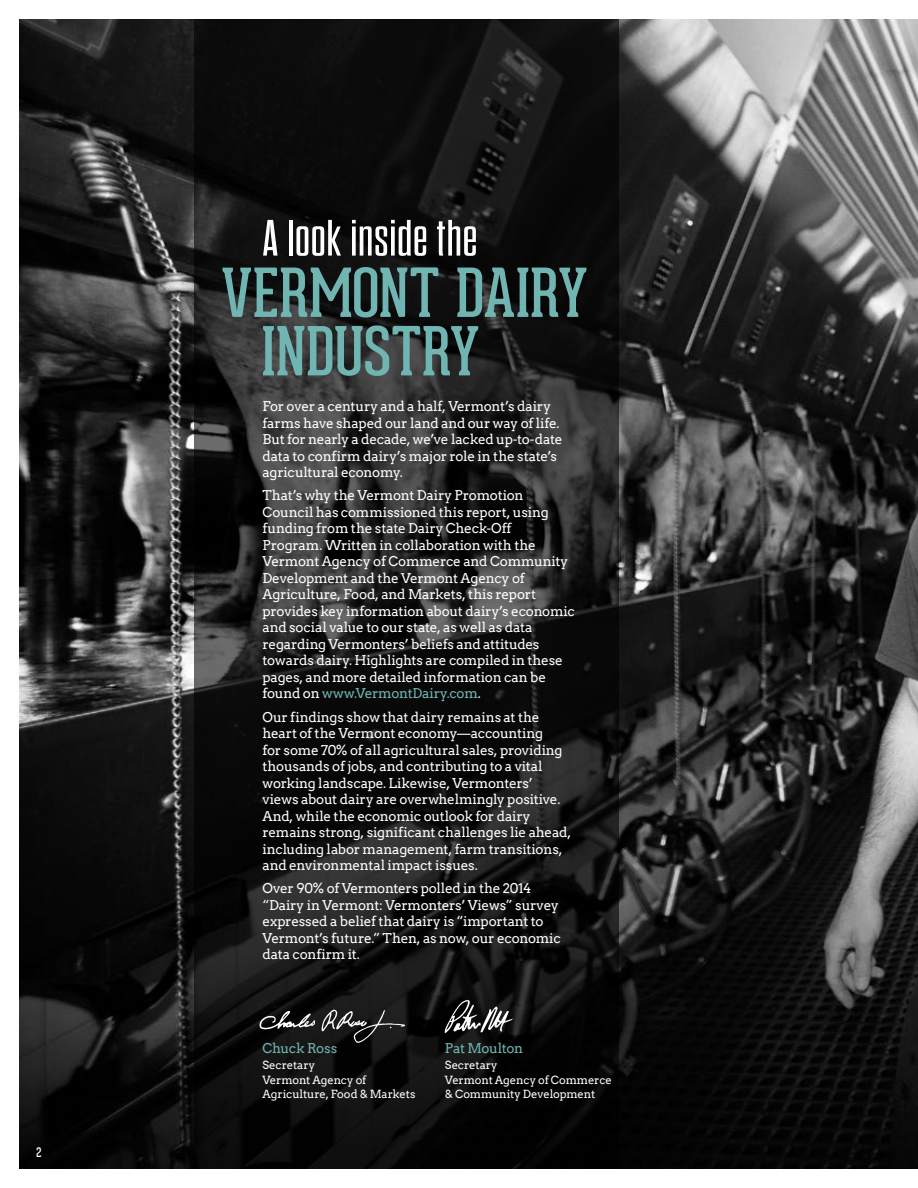
<style>
.page{position:relative;width:918px;height:1188px;background:#fff}
.page>*{position:absolute;margin:0;border:0;box-sizing:border-box;transform-origin:0 0}
.t1{font:66px/58.5px "Geared Slab";letter-spacing:.005em;color:#70b5b1}
.t2{font:51px "Dharma Gothic M";letter-spacing:.015em;color:#fff;scale:1.18 1}
.t3{font:13.5px/16.5px "Arvo";letter-spacing:-.02em;color:#fff}
.t4{font:13.5px "Arvo";letter-spacing:-.025em;color:#70b5b1}
.t5{font:12.75px "Geared Slab";color:#fff}
.t6{font:11.25px/14.2px "Arvo";letter-spacing:-.015em;color:#fff}
.s1{color:#70b5b1}
</style>
<div class="page">
<img style="left:19px;top:19px;width:899px;height:1150px">
<svg style="left:195px;top:19px;width:424px;height:1150px;fill:#0d0d0d"></svg>
<svg style="left:259px;top:1011px;width:56px;height:18px"></svg>
<svg style="left:322px;top:1009px;width:83px;height:34px"></svg>
<svg style="left:444px;top:1000px;width:69px;height:33px"></svg>
<p class="t5" style="left:36px;top:1145px;width:6px">2</p>
<h2 class="t2" style="left:263px;top:214px;width:184px">A look inside the</h2>
<h1 class="t1" style="left:262px;top:264px;width:327px;text-indent:-41px">VERMONT DAIRY<br>INDUSTRY</h1>
<p class="t3" style="left:263px;top:398px;width:301px">For over a century and a half, Vermont’s dairy farms have shaped our land and our way of life.<br>But for nearly a decade, we’ve lacked up-to-date data to confirm dairy’s major role in the state’s agricultural economy.</p>
<p class="t3" style="left:263px;top:487px;width:314px">That’s why the Vermont Dairy Promotion Council has commissioned this report, using funding from the state Dairy Check-Off<br>Program. Written in collaboration with the Vermont Agency of Commerce and Community Development and the Vermont Agency of Agriculture, Food, and Markets, this report provides key information about dairy’s economic and social value to our state, as well as data regarding Vermonters’ beliefs and attitudes towards dairy. Highlights are compiled in these pages, and more detailed information can be found on <span class="s1">www.VermontDairy.com</span>.</p>
<p class="t3" style="left:263px;top:709px;width:310px">Our findings show that dairy remains at the heart of the Vermont economy—accounting<br>for some 70% of all agricultural sales, providing thousands of jobs, and contributing to a vital working landscape. Likewise, Vermonters’ views about dairy are overwhelmingly positive.<br>And, while the economic outlook for dairy remains strong, significant challenges lie ahead, including labor management, farm transitions, and environmental impact issues.</p>
<p class="t3" style="left:263px;top:880px;width:300px">Over 90% of Vermonters polled in the 2014 “Dairy in Vermont: Vermonters’ Views” survey expressed a belief that dairy is “important to Vermont’s future.” Then, as now, our economic data confirm it.</p>
<p class="t4" style="left:263px;top:1040px;width:76px">Chuck Ross</p>
<p class="t6" style="left:263px;top:1058px;width:154px">Secretary<br>Vermont Agency of<br>Agriculture, Food &amp; Markets</p>
<p class="t4" style="left:445px;top:1040px;width:80px">Pat Moulton</p>
<p class="t6" style="left:445px;top:1058px;width:168px">Secretary<br>Vermont Agency of Commerce &amp; Community Development</p>
</div>
